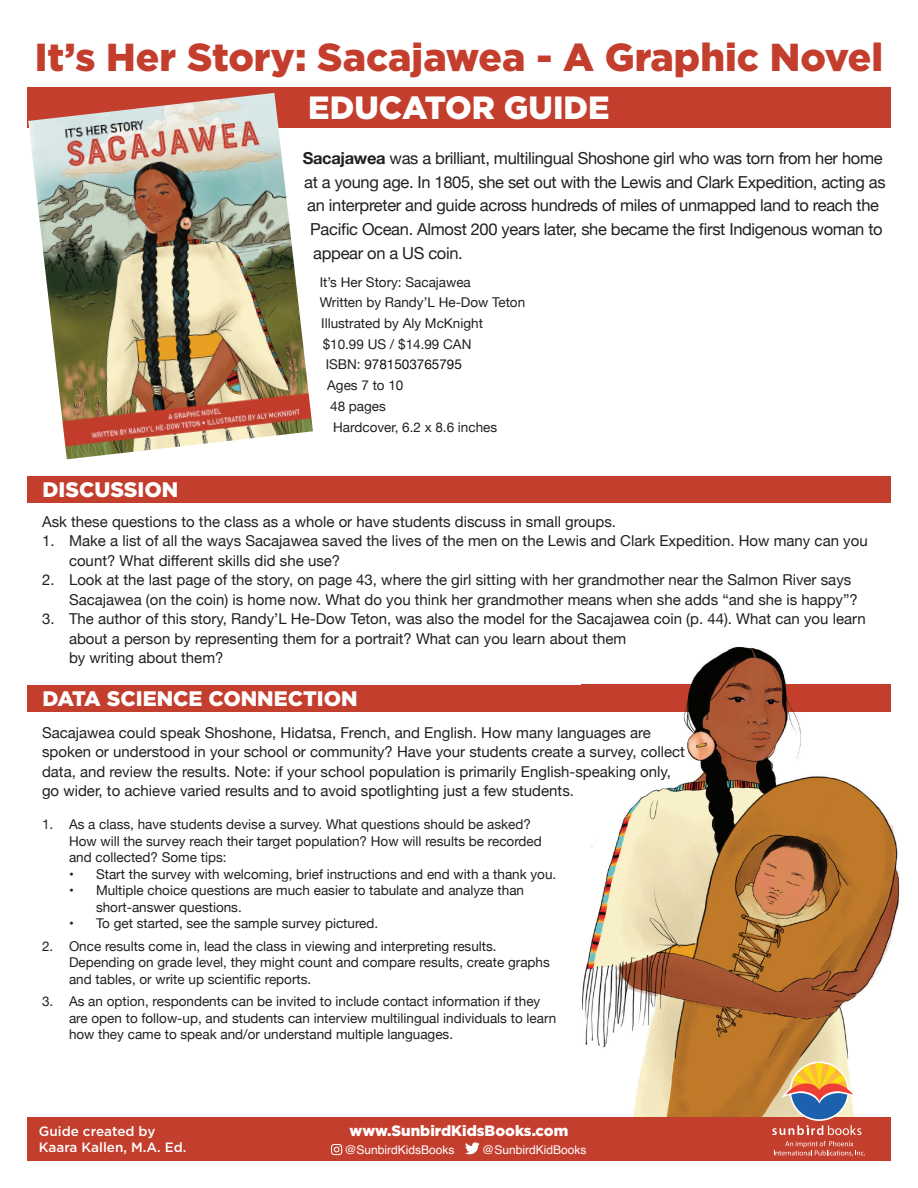
<style>
.page{position:relative;width:918px;height:1188px;background:#fff}
.page>*{position:absolute;margin:0;border:0;box-sizing:border-box;transform-origin:0 0}
.t1{font:900 39px "Gotham";color:#c43e2e}
.t2{font:900 32.25px "Gotham";color:#fff}
.t3{font:900 21px "Gotham";color:#fff}
.t4{font:16.5px "Helvetica Neue";letter-spacing:-.02em;color:#231f20}
.t5{font:15px/19.5px "Helvetica Neue";color:#231f20}
.t6{font:900 15px "Gotham";color:#fff}
.t7{font:13.5px/16.5px "Helvetica Neue";color:#231f20}
.t8{font:500 13.5px "Gotham";color:#fff}
.t9{font:13.5px "Helvetica Neue";color:#0e100e}
.t10{font:12px "Helvetica";color:#fff}
.s1{font-weight:700}
.s2{color:#231f20}
</style>
<div class="page">
<div style="left:27px;top:685px;width:864px;height:27px;background:#c43e2e"></div>
<img style="left:582px;top:647px;width:317px;height:471px">
<img style="left:582px;top:685px;width:309px;height:27px">
<div style="left:27px;top:87px;width:864px;height:41px;background:#c43e2e"></div>
<div style="left:27px;top:476px;width:864px;height:27px;background:#c43e2e"></div>
<img style="left:28px;top:93px;width:285px;height:366px">
<div style="left:27px;top:1118px;width:864px;height:43px;background:#c43e2e"></div>
<svg style="left:774px;top:1141px;width:91px;height:15px"></svg>
<svg style="left:772px;top:1062px;width:89px;height:73px"></svg>
<svg style="left:465px;top:1142px;width:15px;height:12px"></svg>
<svg style="left:331px;top:1144px;width:11px;height:11px"></svg>
<h1 class="t1" style="left:35px;top:31px;width:850px">It’s Her Story: Sacajawea - A Graphic Novel</h1>
<h2 class="t2" style="left:308px;top:85px;width:303px">EDUCATOR GUIDE</h2>
<p class="t4" style="left:303px;top:146px;width:581px"><span class="s1">Sacajawea</span> was a brilliant, multilingual Shoshone girl who was torn from her home</p>
<p class="t4" style="left:304px;top:170px;width:583px">at a young age. In 1805, she set out with the Lewis and Clark Expedition, acting as</p>
<p class="t4" style="left:307px;top:194px;width:573px">an interpreter and guide across hundreds of miles of unmapped land to reach the</p>
<p class="t4" style="left:310px;top:217px;width:574px">Pacific Ocean. Almost 200 years later, she became the first Indigenous woman to</p>
<p class="t4" style="left:313px;top:241px;width:151px">appear on a US coin.</p>
<h3 class="t3" style="left:42px;top:475px;width:137px">DISCUSSION</h3>
<p class="t7" style="left:320px;top:274px;width:153px">It’s Her Story: Sacajawea</p>
<p class="t7" style="left:320px;top:295px;width:207px">Written by Randy’L He-Dow Teton</p>
<p class="t7" style="left:321px;top:316px;width:163px">Illustrated by Aly McKnight</p>
<p class="t7" style="left:323px;top:337px;width:150px">$10.99 US / $14.99 CAN</p>
<p class="t9" style="left:326px;top:355px;width:138px"><span class="s2">ISBN:</span> 9781503765795</p>
<p class="t7" style="left:327px;top:378px;width:78px">Ages 7 to 10</p>
<p class="t7" style="left:330px;top:399px;width:57px">48 pages</p>
<p class="t7" style="left:333px;top:419px;width:166px">Hardcover, 6.2 x 8.6 inches</p>
<p class="t5" style="left:42px;top:512px;width:576px">Ask these questions to the class as a whole or have students discuss in small groups.</p>
<p class="t5" style="left:69px;top:532px;width:800px;text-indent:-27px">1. Make a list of all the ways Sacajawea saved the lives of the men on the Lewis and Clark Expedition. How many can you count? What different skills did she use?</p>
<p class="t5" style="left:69px;top:571px;width:790px;text-indent:-27px">2. Look at the last page of the story, on page 43, where the girl sitting with her grandmother near the Salmon River says<br>Sacajawea (on the coin) is home now. What do you think her grandmother means when she adds “and she is happy”?</p>
<p class="t5" style="left:69px;top:610px;width:798px;text-indent:-27px">3. The author of this story, Randy’L He-Dow Teton, was also the model for the Sacajawea coin (p. 44). What can you learn about a person by representing them for a portrait? What can you learn about them<br>by writing about them?</p>
<h3 class="t3" style="left:42px;top:684px;width:317px">DATA SCIENCE CONNECTION</h3>
<p class="t5" style="left:42px;top:724px;width:644px">Sacajawea could speak Shoshone, Hidatsa, French, and English. How many languages are spoken or understood in your school or community? Have your students create a survey, collect data, and review the results. Note: if your school population is primarily English-speaking only, go wider, to achieve varied results and to avoid spotlighting just a few students.</p>
<p class="t7" style="left:69px;top:817px;width:474px;text-indent:-27px">1. As a class, have students devise a survey. What questions should be asked?<br>How will the survey reach their target population? How will results be recorded and collected? Some tips:</p>
<p class="t7" style="left:69px;top:867px;width:489px">• Start the survey with welcoming, brief instructions and end with a thank you.</p>
<p class="t7" style="left:96px;top:883px;width:430px;text-indent:-27px">• Multiple choice questions are much easier to tabulate and analyze than short-answer questions.</p>
<p class="t7" style="left:69px;top:916px;width:311px">• To get started, see the sample survey pictured.</p>
<p class="t7" style="left:69px;top:939px;width:482px;text-indent:-27px">2. Once results come in, lead the class in viewing and interpreting results.<br>Depending on grade level, they might count and compare results, create graphs and tables, or write up scientific reports.</p>
<p class="t7" style="left:69px;top:994px;width:489px;text-indent:-27px">3. As an option, respondents can be invited to include contact information if they are open to follow-up, and students can interview multilingual individuals to learn how they came to speak and/or understand multiple languages.</p>
<p class="t8" style="left:39px;top:1122px;width:118px">Guide created by</p>
<p class="t6" style="left:350px;top:1120px;width:220px">www.SunbirdKidsBooks.com</p>
<p class="t8" style="left:39px;top:1139px;width:149px">Kaara Kallen, M.A. Ed.</p>
<p class="t10" style="left:344px;top:1141px;width:112px">@SunbirdKidsBooks</p>
<p class="t10" style="left:482px;top:1141px;width:106px">@SunbirdKidBooks</p>
</div>
